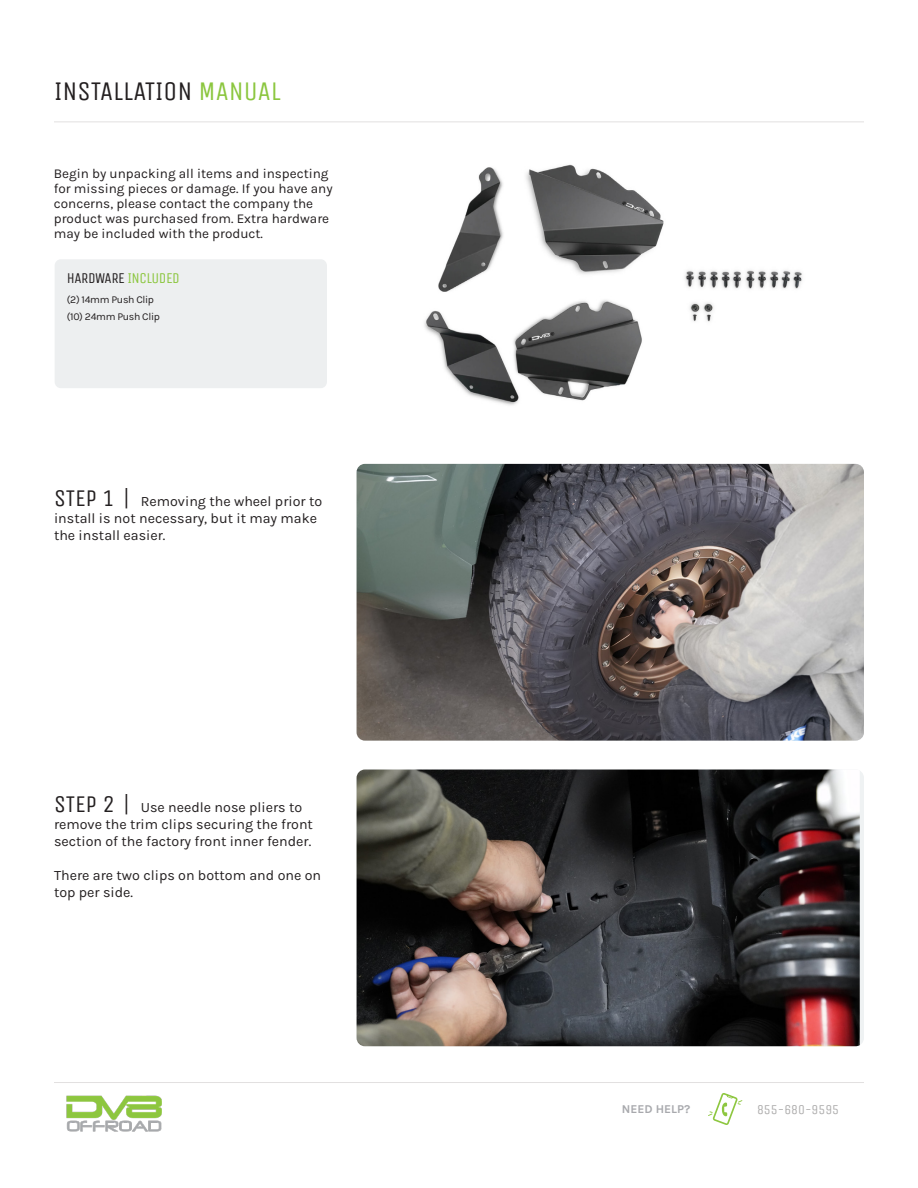
<style>
.page{position:relative;width:918px;height:1188px;background:#fff}
.page>*{position:absolute;margin:0;border:0;box-sizing:border-box;transform-origin:0 0}
.t1{font:27px "Unica One";color:#231f20}
.t2{font:15px "Unica One";letter-spacing:-.03em;color:#231f20}
.t3{font:14.25px/17.1px "Karla";color:#231f20}
.Body{font:13.5px/15px "Karla";color:#231f20}
.t4{font:13.5px "Unica One";color:#aeadad}
.t5{font:700 12px "Karla";color:#a8a9ad}
.t6{font:10.5px "Karla";letter-spacing:-.03em;color:#231f20}
.s1{color:#8bc63e}
.s2{font-family:"Unica One";font-size:24px}
</style>
<div class="page">
<img style="left:357px;top:464px;width:507px;height:277px">
<img style="left:357px;top:770px;width:503px;height:276px">
<img style="left:424px;top:164px;width:378px;height:241px">
<hr style="left:54px;top:122px;width:810px;height:1px;background:#e2e0e0">
<svg style="left:708px;top:1093px;width:34px;height:32px"></svg>
<hr style="left:54px;top:1082px;width:810px;height:1px;background:#e2e0e0">
<img style="left:66px;top:1095px;width:96px;height:37px">
<div style="left:55px;top:259px;width:272px;height:129px;background:#edeff0;border-radius:6px"></div>
<p class="t1" style="left:54px;top:76px;width:228px">INSTALLATION <span class="s1">MANUAL</span></p>
<p class="Body" style="left:54px;top:165px;width:280px">Begin by unpacking all items and inspecting for missing pieces or damage. If you have any concerns, please contact the company the product was purchased from. Extra hardware may be included with the product.</p>
<p class="t2" style="left:67px;top:269px;width:114px">HARDWARE <span class="s1">INCLUDED</span></p>
<p class="t6" style="left:67px;top:293px;width:89px">(2) 14mm Push Clip</p>
<p class="t6" style="left:67px;top:309px;width:95px">(10) 24mm Push Clip</p>
<p class="t3" style="left:54px;top:492px;width:270px"><span class="s2">STEP 1 |</span> Removing the wheel prior to install is not necessary, but it may make the install easier.</p>
<p class="t3" style="left:54px;top:798px;width:260px"><span class="s2">STEP 2 |</span> Use needle nose pliers to remove the trim clips securing the front section of the factory front inner fender.</p>
<p class="t3" style="left:54px;top:867px;width:269px">There are two clips on bottom and one on top per side.</p>
<p class="t5" style="left:622px;top:1101px;width:70px">NEED HELP?</p>
<p class="t4" style="left:757px;top:1102px;width:84px">855-680-9595</p>
</div>
